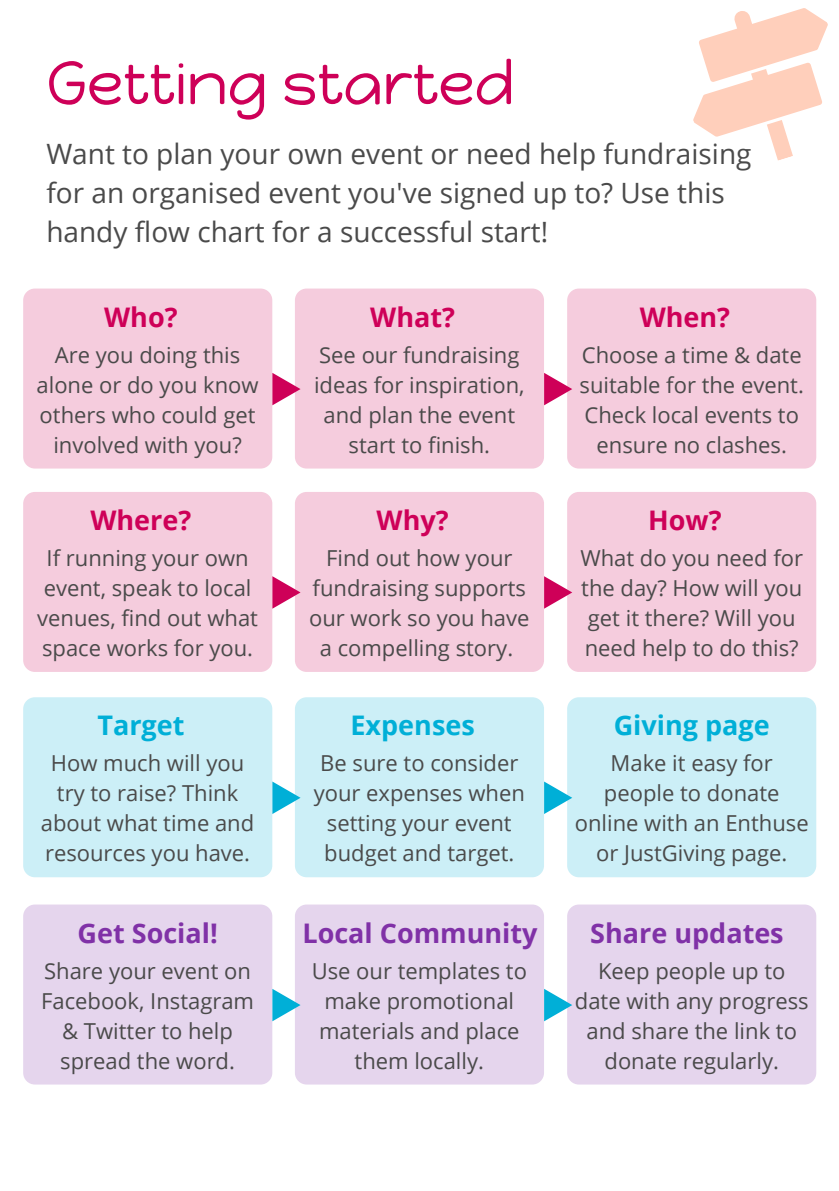
<style>
.page{position:relative;width:839px;height:1191px;background:#fff}
.page>*{position:absolute;margin:0;border:0;box-sizing:border-box;transform-origin:0 0}
.t1{font:60.6px "Happy Monkey";color:#ce0058}
.t2{font:28px/39px "Open Sans";color:#4a4a4a}
.t3{font:700 27px "Open Sans";color:#8031a7}
.t4{font:700 27px "Open Sans";color:#ce0058}
.t5{font:700 27px "Open Sans";color:#00afd7}
.t6{font:22px/30px "Open Sans";color:#4a4a4a;text-align:center}
</style>
<div class="page">
<div style="left:23px;top:289px;width:249px;height:180px;background:#f5ccdd;border-radius:12px"></div>
<div style="left:295px;top:289px;width:249px;height:180px;background:#f5ccdd;border-radius:12px"></div>
<div style="left:567px;top:289px;width:249px;height:180px;background:#f5ccdd;border-radius:12px"></div>
<svg style="left:272px;top:373px;width:28px;height:32px"></svg>
<svg style="left:544px;top:373px;width:28px;height:32px"></svg>
<div style="left:23px;top:492px;width:249px;height:180px;background:#f5ccdd;border-radius:12px"></div>
<div style="left:295px;top:492px;width:249px;height:180px;background:#f5ccdd;border-radius:12px"></div>
<div style="left:567px;top:492px;width:249px;height:180px;background:#f5ccdd;border-radius:12px"></div>
<svg style="left:272px;top:576px;width:28px;height:33px"></svg>
<svg style="left:544px;top:576px;width:28px;height:33px"></svg>
<div style="left:23px;top:697px;width:249px;height:180px;background:#cceff7;border-radius:12px"></div>
<div style="left:295px;top:697px;width:249px;height:180px;background:#cceff7;border-radius:12px"></div>
<div style="left:567px;top:697px;width:249px;height:180px;background:#cceff7;border-radius:12px"></div>
<svg style="left:272px;top:782px;width:28px;height:32px"></svg>
<svg style="left:544px;top:782px;width:28px;height:32px"></svg>
<div style="left:23px;top:905px;width:249px;height:180px;background:#e5d5ed;border-radius:12px"></div>
<div style="left:295px;top:905px;width:249px;height:180px;background:#e5d5ed;border-radius:12px"></div>
<div style="left:567px;top:905px;width:249px;height:180px;background:#e5d5ed;border-radius:12px"></div>
<svg style="left:272px;top:989px;width:28px;height:32px"></svg>
<svg style="left:544px;top:989px;width:28px;height:32px"></svg>
<svg style="left:693px;top:8px;width:135px;height:153px"></svg>
<h1 class="t1" style="left:46px;top:47px;width:469px">Getting started</h1>
<p class="t2" style="left:46px;top:134px;width:706px">Want to plan your own event or need help fundraising for an organised event you've signed up to? Use this handy flow chart for a successful start!</p>
<p class="t4" style="left:104px;top:298px;width:75px">Who?</p>
<p class="t6" style="left:37px;top:339px;width:223px">Are you doing this alone or do you know others who could get involved with you?</p>
<p class="t4" style="left:90px;top:501px;width:102px">Where?</p>
<p class="t6" style="left:37px;top:542px;width:222px">If running your own event, speak to local venues, find out what space works for you.</p>
<p class="t5" style="left:97px;top:707px;width:89px">Target</p>
<p class="t6" style="left:41px;top:748px;width:215px">How much will you try to raise? Think about what time and resources you have.</p>
<p class="t3" style="left:78px;top:914px;width:142px">Get Social!</p>
<p class="t6" style="left:41px;top:955px;width:214px">Share your event on<br>Facebook, Instagram &amp; Twitter to help spread the word.</p>
<p class="t4" style="left:370px;top:298px;width:86px">What?</p>
<p class="t6" style="left:314px;top:339px;width:212px">See our fundraising ideas for inspiration, and plan the event start to finish.</p>
<p class="t4" style="left:376px;top:501px;width:74px">Why?</p>
<p class="t6" style="left:309px;top:542px;width:222px">Find out how your fundraising supports our work so you have a compelling story.</p>
<p class="t5" style="left:350px;top:707px;width:126px">Expenses</p>
<p class="t6" style="left:314px;top:748px;width:213px">Be sure to consider your expenses when setting your event budget and target.</p>
<p class="t3" style="left:302px;top:914px;width:237px">Local Community</p>
<p class="t6" style="left:312px;top:955px;width:217px">Use our templates to make promotional materials and place them locally.</p>
<p class="t4" style="left:639px;top:298px;width:92px">When?</p>
<p class="t6" style="left:579px;top:339px;width:226px">Choose a time &amp; date suitable for the event.<br>Check local events to ensure no clashes.</p>
<p class="t4" style="left:648px;top:501px;width:75px">How?</p>
<p class="t6" style="left:580px;top:542px;width:224px">What do you need for the day? How will you get it there? Will you need help to do this?</p>
<p class="t5" style="left:613px;top:707px;width:157px">Giving page</p>
<p class="t6" style="left:574px;top:748px;width:235px">Make it easy for people to donate online with an Enthuse or JustGiving page.</p>
<p class="t3" style="left:590px;top:914px;width:195px">Share updates</p>
<p class="t6" style="left:575px;top:955px;width:235px">Keep people up to date with any progress and share the link to donate regularly.</p>
</div>
